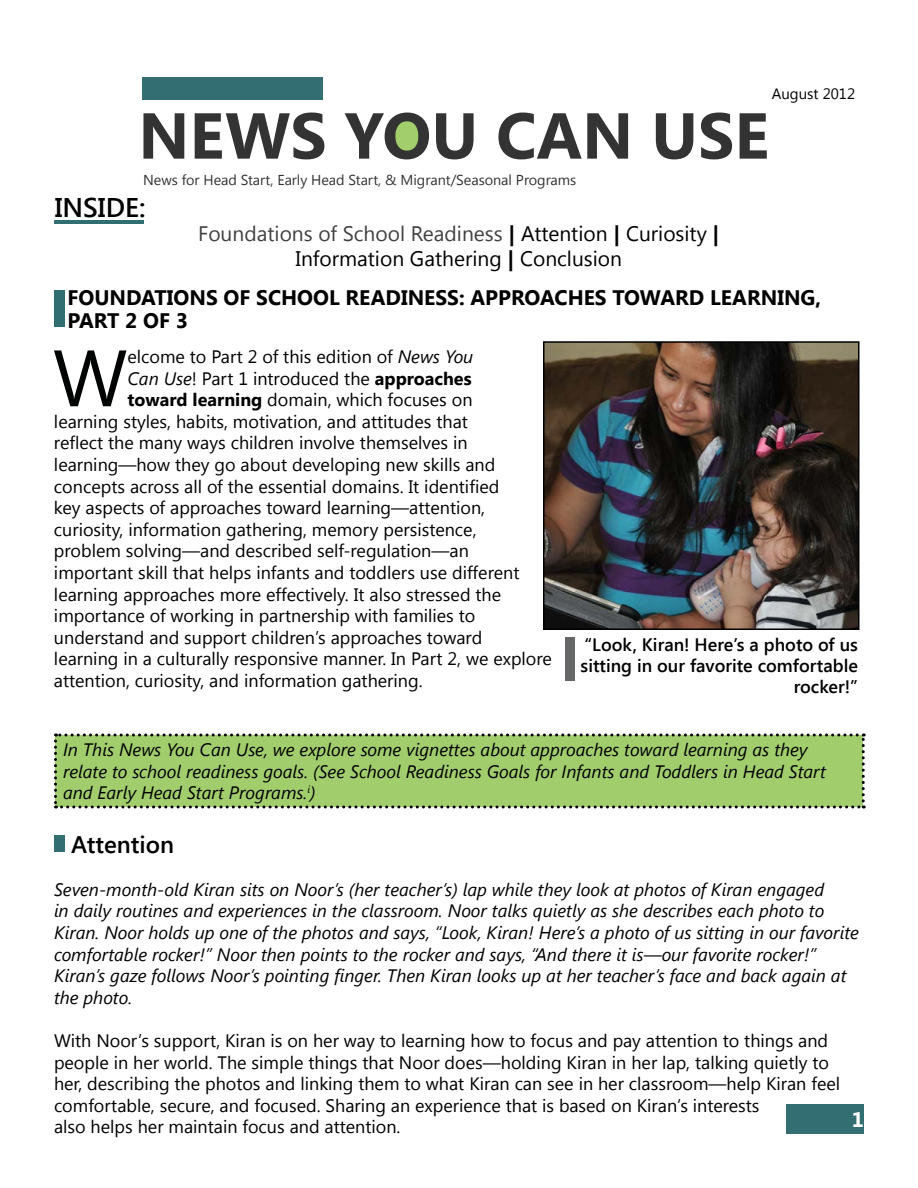
<style>
.page{position:relative;width:918px;height:1188px;background:#fff}
.page>*{position:absolute;margin:0;border:0;box-sizing:border-box;transform-origin:0 0}
.t1{font:79.65px "Segoe UI";color:#000101}
.t2{font:700 64.8px "Segoe UI";color:#333}
.t3{font:600 27px "Segoe UI";color:#000101}
.t4{font:600 24px "Segoe UI";color:#000}
.t5{font:21px/25.2px "Segoe UI";color:#000;text-align:center}
.t6{font:700 21px/22.5px "Segoe UI";color:#000}
.t7{font:700 21px "Segoe UI";color:#fff}
.t8{font:18px/21.6px "Segoe UI";color:#000}
.t9{font:italic 18px/21.6px "Segoe UI";color:#000}
.t10{font:italic 18px/21.6px "Segoe UI";color:#000101}
.t11{font:600 18px/21px "Segoe UI";color:#000;text-align:right}
.t12{font:15px "Segoe UI";color:#000}
.t13{font:14.4px "Segoe UI";color:#333}
.s1{color:#414042}
.s2{font-weight:700}
.s3{font-style:italic}
</style>
<div class="page">
<div style="left:786px;top:1104px;width:78px;height:30px;background:#326e72"></div>
<div style="left:142px;top:77px;width:181px;height:22px;background:#326e72"></div>
<div style="left:54px;top:291px;width:10px;height:36px;background:#316e72"></div>
<div style="left:54px;top:734px;width:811px;height:74px;background:#a2cd6d"></div>
<div style="left:54px;top:836px;width:10px;height:16px;background:#326e72"></div>
<hr style="left:54px;top:220px;width:90px;height:4px;background:#316e72">
<div style="left:389px;top:117px;width:36px;height:36px;background:#a2ce6c;border-radius:50%"></div>
<div style="left:566px;top:638px;width:9px;height:43px;background:#666767"></div>
<img style="left:546px;top:344px;width:311px;height:283px">
<div style="left:543px;top:341px;width:317px;height:289px;border:2px solid #000"></div>
<p class="t12" style="left:772px;top:84px;width:85px">August 2012</p>
<h1 class="t2" style="left:138px;top:89px;width:632px">NEWS YOU CAN USE</h1>
<p class="t13" style="left:143px;top:170px;width:435px">News for Head Start, Early Head Start, &amp; Migrant/Seasonal Programs</p>
<h2 class="t3" style="left:55px;top:188px;width:92px">INSIDE:</h2>
<p class="t5" style="left:198px;top:220px;width:523px"><span class="s1">Foundations of School Readiness</span> <span class="s2">|</span> Attention <span class="s2">|</span> Curiosity <span class="s2">|<br></span>Information Gathering <span class="s2">|</span> Conclusion</p>
<h3 class="t6" style="left:68px;top:285px;width:755px">FOUNDATIONS OF SCHOOL READINESS: APPROACHES TOWARD LEARNING,<br>PART 2 OF 3</h3>
<p class="t1" style="left:53px;top:323px;width:76px">W</p>
<p class="t8" style="left:127px;top:345px;width:347px">elcome to Part 2 of this edition of <span class="s3">News You</span></p>
<p class="t8" style="left:127px;top:367px;width:346px"><span class="s3">Can Use</span>! Part 1 introduced the <span class="s2">approaches</span></p>
<p class="t8" style="left:127px;top:388px;width:347px"><span class="s2">toward learning</span> domain, which focuses on</p>
<p class="t8" style="left:54px;top:410px;width:415px">learning styles, habits, motivation, and attitudes that</p>
<p class="t8" style="left:54px;top:431px;width:415px">reflect the many ways children involve themselves in</p>
<p class="t8" style="left:54px;top:453px;width:443px">learning—how they go about developing new skills and</p>
<p class="t8" style="left:54px;top:475px;width:447px">concepts across all of the essential domains. It identified</p>
<p class="t8" style="left:54px;top:496px;width:433px">key aspects of approaches toward learning—attention,</p>
<p class="t8" style="left:54px;top:518px;width:424px">curiosity, information gathering, memory persistence,</p>
<p class="t8" style="left:54px;top:539px;width:416px">problem solving—and described self-regulation—an</p>
<p class="t8" style="left:54px;top:561px;width:467px">important skill that helps infants and toddlers use different</p>
<p class="t8" style="left:54px;top:583px;width:449px">learning approaches more effectively. It also stressed the</p>
<p class="t8" style="left:54px;top:604px;width:423px">importance of working in partnership with families to</p>
<p class="t8" style="left:54px;top:626px;width:430px">understand and support children’s approaches toward</p>
<p class="t8" style="left:54px;top:647px;width:499px">learning in a culturally responsive manner. In Part 2, we explore</p>
<p class="t8" style="left:54px;top:669px;width:370px">attention, curiosity, and information gathering.</p>
<p class="t11" style="left:581px;top:633px;width:279px">“Look, Kiran! Here’s a photo of us sitting in our favorite comfortable rocker!”</p>
<p class="t10" style="left:63px;top:738px;width:764px">In This News You Can Use, we explore some vignettes about approaches toward learning as they relate to school readiness goals. (See School Readiness Goals for Infants and Toddlers in Head Start and Early Head Start Programs.<sup>i</sup>)</p>
<h4 class="t4" style="left:71px;top:827px;width:104px">Attention</h4>
<p class="t9" style="left:54px;top:878px;width:806px">Seven-month-old Kiran sits on Noor’s (her teacher’s) lap while they look at photos of Kiran engaged<br>in daily routines and experiences in the classroom. Noor talks quietly as she describes each photo to Kiran. Noor holds up one of the photos and says, “Look, Kiran! Here’s a photo of us sitting in our favorite comfortable rocker!” Noor then points to the rocker and says, “And there it is—our favorite rocker!” Kiran’s gaze follows Noor’s pointing finger. Then Kiran looks up at her teacher’s face and back again at the photo.</p>
<p class="t8" style="left:54px;top:1029px;width:788px">With Noor’s support, Kiran is on her way to learning how to focus and pay attention to things and people in her world. The simple things that Noor does—holding Kiran in her lap, talking quietly to her, describing the photos and linking them to what Kiran can see in her classroom—help Kiran feel comfortable, secure, and focused. Sharing an experience that is based on Kiran’s interests<br>also helps her maintain focus and attention.</p>
<p class="t7" style="left:852px;top:1104px;width:14px">1</p>
</div>
